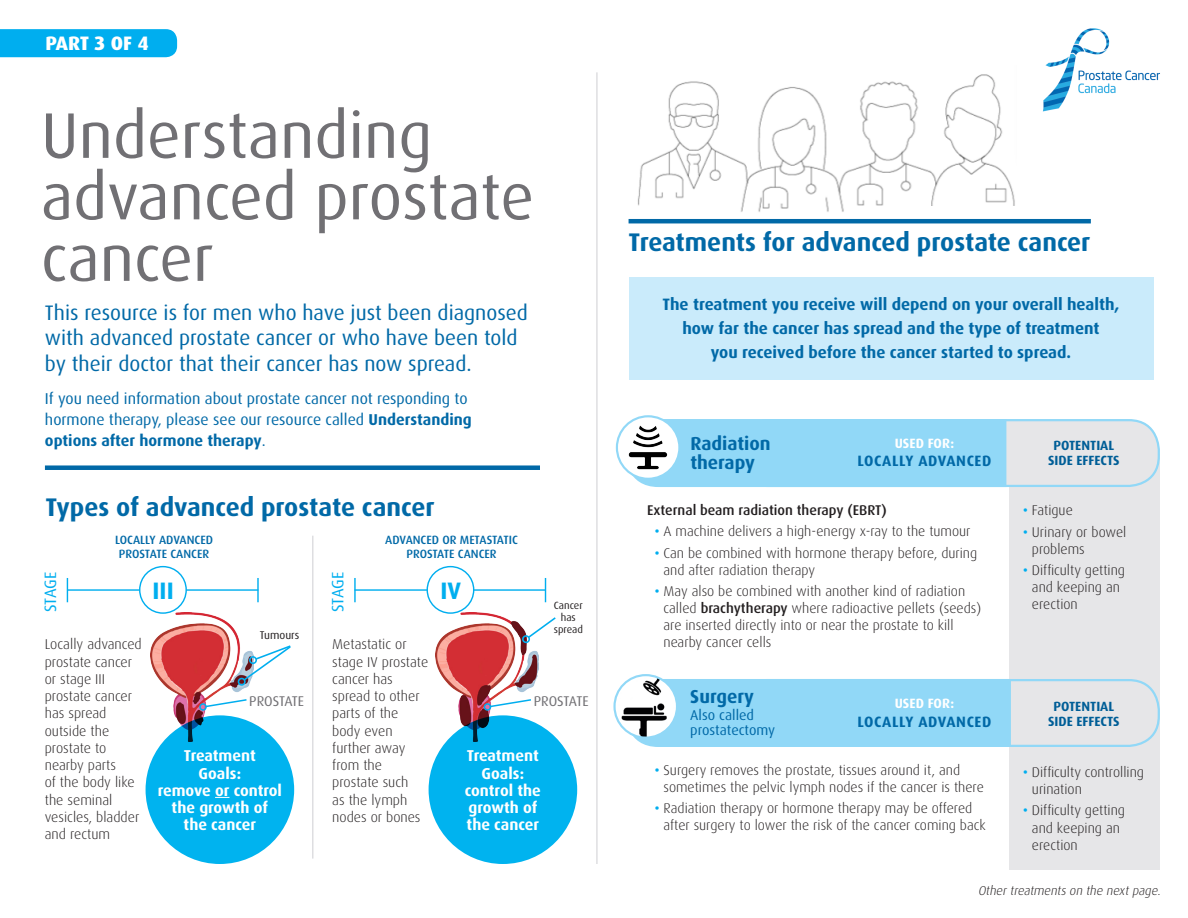
<style>
.page{position:relative;width:1188px;height:918px;background:#fff}
.page>*{position:absolute;margin:0;border:0;box-sizing:border-box;transform-origin:0 0}
.t1{font:64.5px/61.5px "Dax";color:#717074}
.t2{font:700 25.5px "Dax";color:#0169a7}
.t3{font:700 23.85px "Dax";color:#00aeef}
.t4{font:21px/25.5px "Dax";color:#0169a7}
.t5{font:800 19.5px "Dax";letter-spacing:-.005em;color:#fff}
.t6{font:700 18.75px/19.5px "Dax";color:#0169a7}
.t7{font:700 16.5px/24px "Dax";color:#0169a7;text-align:center}
.t8{font:16.5px "Dax";letter-spacing:-.02em;color:#00aeef}
.t9{font:15.75px/21px "Dax";color:#0169a7}
.t10{font:700 15.75px/17.2px "Dax";color:#fff;text-align:center}
.t11{font:700 15px "Dax";letter-spacing:.04em;color:#0169a7}
.t12{font:300 14.25px/17.2px "Dax";color:#231f20}
.t13{font:14.25px/15px "Dax";color:#0169a7}
.t14{font:300 14.1px/17.1px "Dax";color:#231f20}
.t15{font:500 14.1px "Dax";color:#231f20}
.t16{font:14.1px "Dax";letter-spacing:-.005em;color:#717074}
.t17{font:700 13.5px "Dax";color:#fff}
.t18{font:700 13.35px/15px "Dax";color:#0169a7;text-align:center}
.t19{font:italic 300 12.75px "Dax";color:#231f20}
.t20{font:500 12px/13.5px "Dax";color:#0169a7;text-align:center}
.t21{font:11.25px "Dax";color:#231f20}
.t22{font:10.5px/12px "Dax";color:#231f20;text-align:center}
.s1{font-weight:700}
.s2{font-family:"Akzidenz Grotesk BE";color:#00aeef}
.s3{font-weight:500}
</style>
<div class="page">
<img style="left:637px;top:74px;width:378px;height:138px">
<div style="left:928px;top:206px;width:94px;height:16px;background:#fff"></div>
<div style="left:1010px;top:454px;width:150px;height:415px;background:#e6e6e8"></div>
<img style="left:1043px;top:28px;width:117px;height:84px">
<div style="left:629px;top:277px;width:524px;height:103px;background:#caebfb"></div>
<hr style="left:596px;top:72px;width:2px;height:792px;background:#dedee1">
<div style="left:45px;top:465px;width:495px;height:5px;background:#0169a7"></div>
<div style="left:0;top:29px;width:177px;height:28px;background:#00aeef"></div>
<hr style="left:629px;top:219px;width:462px;height:4px;background:#0169a7">
<img style="left:435px;top:613px;width:103px;height:127px">
<hr style="left:355px;top:589px;width:191px;height:2px;background:#00aeef">
<hr style="left:67px;top:589px;width:191px;height:2px;background:#00aeef">
<hr style="left:354px;top:578px;width:2px;height:24px;background:#00aeef">
<svg style="left:67px;top:578px;width:1px;height:24px"></svg>
<svg style="left:545px;top:578px;width:1px;height:24px"></svg>
<hr style="left:257px;top:578px;width:2px;height:24px;background:#00aeef">
<hr style="left:312px;top:536px;width:2px;height:323px;background:#dedee1">
<div style="left:427px;top:567px;width:47px;height:46px;background:#fff;border-radius:50%"></div>
<div style="left:427px;top:566px;width:47px;height:48px;border:1px solid #00aeef;border-radius:50%"></div>
<div style="left:140px;top:567px;width:46px;height:46px;background:#fff;border-radius:50%"></div>
<div style="left:139px;top:566px;width:48px;height:48px;border:1px solid #00aeef;border-radius:50%"></div>
<img style="left:150px;top:613px;width:103px;height:127px">
<svg style="left:242px;top:644px;width:49px;height:38px"></svg>
<div style="left:238px;top:678px;width:8px;height:8px;border:2px solid #00aeef;border-radius:50%"></div>
<svg style="left:526px;top:616px;width:30px;height:24px"></svg>
<div style="left:522px;top:635px;width:8px;height:8px;border:2px solid #00aeef;border-radius:50%"></div>
<div style="left:429px;top:715px;width:148px;height:149px;background:#00b3ef;border-radius:50%"></div>
<div style="left:146px;top:715px;width:148px;height:149px;background:#00b3ef;border-radius:50%"></div>
<svg style="left:215px;top:797px;width:14px;height:1px"></svg>
<div style="left:737px;top:679px;width:423px;height:68px;border:2px solid #91d8f7;border-radius:30px"></div>
<svg style="left:624px;top:418px;width:535px;height:70px"></svg>
<div style="left:624px;top:678px;width:388px;height:70px;background:#91d8f7"></div>
<img style="left:617px;top:416px;width:62px;height:63px;border-radius:31px">
<div style="left:616px;top:415px;width:65px;height:65px;border:2px solid #91d8f7;border-radius:50%"></div>
<img style="left:615px;top:675px;width:62px;height:63px;border-radius:31px">
<div style="left:613px;top:674px;width:65px;height:65px;border:2px solid #91d8f7;border-radius:50%"></div>
<svg style="left:204px;top:698px;width:44px;height:10px"></svg>
<div style="left:199px;top:703px;width:8px;height:8px;border:2px solid #00aeef;border-radius:50%"></div>
<svg style="left:489px;top:698px;width:44px;height:10px"></svg>
<div style="left:484px;top:703px;width:7px;height:8px;border:2px solid #00aeef;border-radius:50%"></div>
<p class="t5" style="left:45px;top:32px;width:105px">PART 3 OF 4</p>
<p class="t1" style="left:41px;top:105px;width:495px">Understanding advanced prostate cancer</p>
<p class="t4" style="left:45px;top:300px;width:484px">This resource is for men who have just been diagnosed with advanced prostate cancer or who have been told by their doctor that their cancer has now spread.</p>
<p class="t9" style="left:45px;top:388px;width:428px">If you need information about prostate cancer not responding to hormone therapy, please see our resource called <span class="s1">Understanding options after hormone therapy</span>.</p>
<p class="t2" style="left:45px;top:493px;width:391px">Types of advanced prostate cancer</p>
<p class="t20" style="left:115px;top:533px;width:99px">LOCALLY ADVANCED<br>PROSTATE CANCER</p>
<p class="t20" style="left:385px;top:533px;width:134px">ADVANCED OR METASTATIC<br>PROSTATE CANCER</p>
<p class="t8" style="left:41px;top:612px;width:41px;rotate:-90deg">STAGE</p>
<p class="t8" style="left:329px;top:612px;width:41px;rotate:-90deg">STAGE</p>
<p class="t3" style="left:153px;top:577px;width:23px">III</p>
<p class="t3" style="left:440px;top:577px;width:22px">IV</p>
<p class="t22" style="left:554px;top:599px;width:31px">Cancer has spread</p>
<p class="t21" style="left:260px;top:629px;width:41px">Tumours</p>
<p class="t12" style="left:45px;top:636px;width:99px">Locally advanced prostate cancer or stage III prostate cancer has spread outside the prostate to nearby parts<br>of the body like the seminal vesicles, bladder and rectum</p>
<p class="t12" style="left:332px;top:636px;width:97px">Metastatic or stage IV prostate cancer has spread to other parts of the body even further away from the prostate such<br>as the lymph nodes or bones</p>
<p class="t16" style="left:249px;top:693px;width:56px">PROSTATE</p>
<p class="t16" style="left:534px;top:693px;width:56px">PROSTATE</p>
<p class="t10" style="left:158px;top:747px;width:126px">Treatment<br>Goals:<br>remove or control the growth of<br>the cancer</p>
<p class="t10" style="left:465px;top:747px;width:77px">Treatment<br>Goals: control the growth of the cancer</p>
<p class="t2" style="left:629px;top:228px;width:463px">Treatments for advanced prostate cancer</p>
<p class="t7" style="left:662px;top:293px;width:459px">The treatment you receive will depend on your overall health, how far the cancer has spread and the type of treatment<br>you received before the cancer started to spread.</p>
<p class="t6" style="left:690px;top:434px;width:82px">Radiation therapy</p>
<p class="t17" style="left:895px;top:435px;width:61px">USED FOR:</p>
<p class="t11" style="left:858px;top:452px;width:135px">LOCALLY ADVANCED</p>
<p class="t15" style="left:647px;top:502px;width:241px">External beam radiation therapy (EBRT)</p>
<p class="t14" style="left:655px;top:523px;width:317px"><span class="s2">•</span> A machine delivers a high-energy x-ray to the tumour</p>
<p class="t14" style="left:664px;top:544px;width:315px;text-indent:-9px"><span class="s2">•</span> Can be combined with hormone therapy before, during and after radiation therapy</p>
<p class="t14" style="left:664px;top:583px;width:319px;text-indent:-9px"><span class="s2">•</span> May also be combined with another kind of radiation called <span class="s3">brachytherapy</span> where radioactive pellets (seeds) are inserted directly into or near the prostate to kill nearby cancer cells</p>
<p class="t6" style="left:690px;top:687px;width:65px">Surgery</p>
<p class="t13" style="left:690px;top:708px;width:86px">Also called prostatectomy</p>
<p class="t17" style="left:895px;top:696px;width:61px">USED FOR:</p>
<p class="t11" style="left:858px;top:713px;width:135px">LOCALLY ADVANCED</p>
<p class="t14" style="left:664px;top:761px;width:322px;text-indent:-9px"><span class="s2">•</span> Surgery removes the prostate, tissues around it, and sometimes the pelvic lymph nodes if the cancer is there</p>
<p class="t14" style="left:664px;top:800px;width:324px;text-indent:-9px"><span class="s2">•</span> Radiation therapy or hormone therapy may be offered after surgery to lower the risk of the cancer coming back</p>
<p class="t18" style="left:1048px;top:438px;width:73px">POTENTIAL<br>SIDE EFFECTS</p>
<p class="t14" style="left:1023px;top:502px;width:51px"><span class="s2">•</span> Fatigue</p>
<p class="t14" style="left:1032px;top:523px;width:96px;text-indent:-9px"><span class="s2">•</span> Urinary or bowel problems</p>
<p class="t14" style="left:1032px;top:562px;width:95px;text-indent:-9px"><span class="s2">•</span> Difficulty getting and keeping an erection</p>
<p class="t18" style="left:1048px;top:699px;width:73px">POTENTIAL<br>SIDE EFFECTS</p>
<p class="t14" style="left:1032px;top:764px;width:114px;text-indent:-9px"><span class="s2">•</span> Difficulty controlling urination</p>
<p class="t14" style="left:1032px;top:802px;width:95px;text-indent:-9px"><span class="s2">•</span> Difficulty getting and keeping an erection</p>
<p class="t19" style="left:978px;top:884px;width:186px">Other treatments on the next page.</p>
</div>
